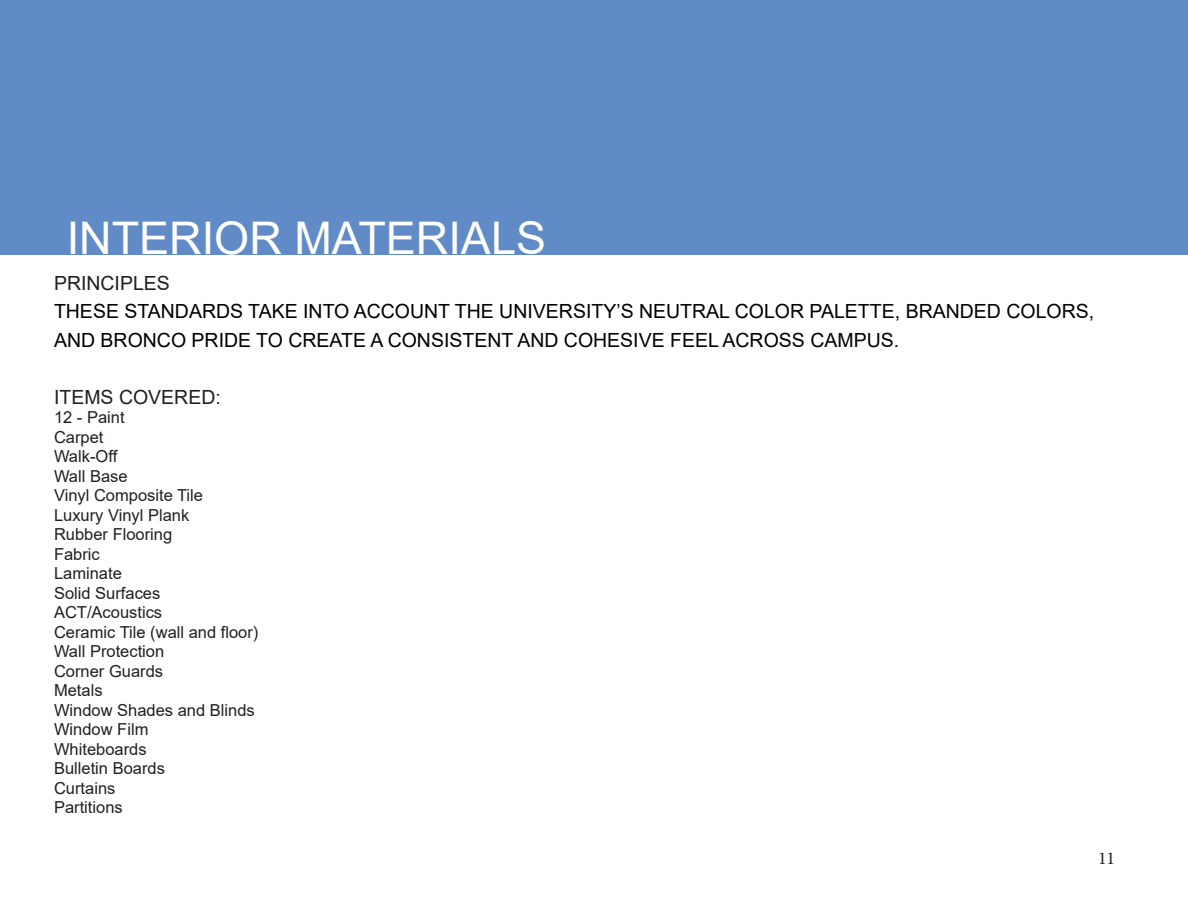
<style>
.page{position:relative;width:1188px;height:918px;background:#fff}
.page>*{position:absolute;margin:0;border:0;box-sizing:border-box;transform-origin:0 0}
.t1{font:45px "Arial";color:#fff}
.t2{font:19.5px/28.5px "Arial";color:#000}
.t3{font:19.5px "Arial";color:#231f20}
.t4{font:18px "Minion Pro";color:#231f20}
.t5{font:16.5px "Arial";color:#231f20}
</style>
<div class="page">
<div style="left:0;top:0;width:1188px;height:254px;background:#618bc6"></div>
<p class="t1" style="left:67px;top:207px;width:481px">INTERIOR MATERIALS</p>
<h4 class="t3" style="left:54px;top:269px;width:117px">PRINCIPLES</h4>
<p class="t2" style="left:54px;top:297px;width:1042px">THESE STANDARDS TAKE INTO ACCOUNT THE UNIVERSITY’S NEUTRAL COLOR PALETTE, BRANDED COLORS,<br>AND BRONCO PRIDE TO CREATE A CONSISTENT AND COHESIVE FEEL ACROSS CAMPUS.</p>
<h4 class="t3" style="left:54px;top:383px;width:168px">ITEMS COVERED:</h4>
<p class="t5" style="left:54px;top:406px;width:72px">12 - Paint</p>
<p class="t5" style="left:54px;top:425px;width:51px">Carpet</p>
<p class="t5" style="left:54px;top:445px;width:65px">Walk-Off</p>
<p class="t5" style="left:54px;top:464px;width:75px">Wall Base</p>
<p class="t5" style="left:54px;top:484px;width:151px">Vinyl Composite Tile</p>
<p class="t5" style="left:54px;top:503px;width:137px">Luxury Vinyl Plank</p>
<p class="t5" style="left:54px;top:523px;width:120px">Rubber Flooring</p>
<p class="t5" style="left:54px;top:542px;width:47px">Fabric</p>
<p class="t5" style="left:54px;top:562px;width:69px">Laminate</p>
<p class="t5" style="left:54px;top:581px;width:108px">Solid Surfaces</p>
<p class="t5" style="left:54px;top:601px;width:110px">ACT/Acoustics</p>
<p class="t5" style="left:54px;top:620px;width:206px">Ceramic Tile (wall and floor)</p>
<p class="t5" style="left:54px;top:640px;width:112px">Wall Protection</p>
<p class="t5" style="left:54px;top:659px;width:111px">Corner Guards</p>
<p class="t5" style="left:54px;top:679px;width:50px">Metals</p>
<p class="t5" style="left:54px;top:698px;width:202px">Window Shades and Blinds</p>
<p class="t5" style="left:54px;top:718px;width:96px">Window Film</p>
<p class="t5" style="left:54px;top:737px;width:94px">Whiteboards</p>
<p class="t5" style="left:54px;top:757px;width:112px">Bulletin Boards</p>
<p class="t5" style="left:54px;top:776px;width:63px">Curtains</p>
<p class="t5" style="left:54px;top:796px;width:70px">Partitions</p>
<p class="t4" style="left:1098px;top:846px;width:19px">11</p>
</div>
